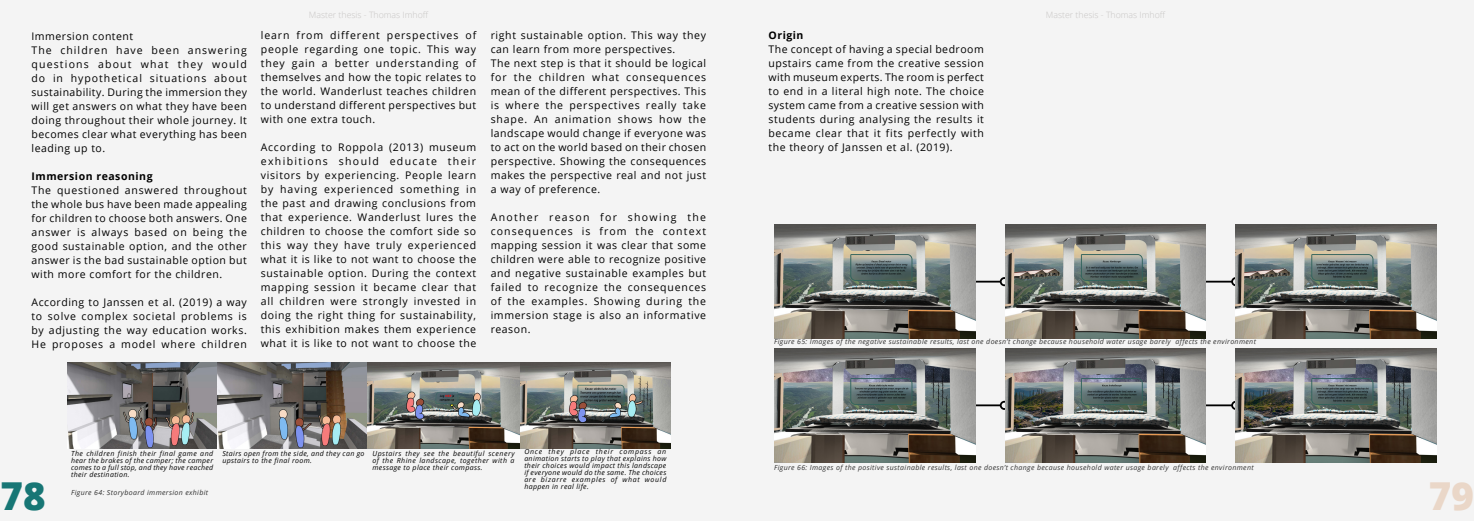
<style>
.page{position:relative;width:1474px;height:521px;background:#fff}
.page>*{position:absolute;margin:0;border:0;box-sizing:border-box;transform-origin:0 0}
.t1{font:800 38.5px "Open Sans";color:#177675}
.t2{font:800 38.5px "Open Sans";color:#ead7c8}
.t3{font:10.5px/14px "Open Sans";letter-spacing:.05em;color:#000;text-align:justify}
.t4{font:700 10.5px "Open Sans";letter-spacing:.05em;color:#000}
.t5{font:300 8.75px "Open Sans";color:#c7c5c4}
.t6{font:italic 7px/7px "Open Sans";letter-spacing:.05em;color:#000;text-align:justify}
.t7{font:italic 7px "Open Sans";letter-spacing:.05em;color:#323232}
</style>
<div class="page">
<div style="left:0;top:0;width:736px;height:520px;background:#f4f4f4"></div>
<div style="left:737px;top:0;width:736px;height:520px;background:#f4f4f4"></div>
<img style="left:68px;top:362px;width:602px;height:86px">
<hr style="left:1185px;top:281px;width:47px;height:1px;background:#000">
<div style="left:1231px;top:277px;width:9px;height:9px;border:2px solid #000;border-radius:50%"></div>
<hr style="left:954px;top:404px;width:46px;height:2px;background:#000">
<div style="left:999px;top:401px;width:9px;height:9px;border:2px solid #000;border-radius:50%"></div>
<hr style="left:1185px;top:404px;width:47px;height:2px;background:#000">
<div style="left:1231px;top:401px;width:9px;height:9px;border:2px solid #000;border-radius:50%"></div>
<hr style="left:954px;top:281px;width:46px;height:1px;background:#000">
<div style="left:999px;top:277px;width:9px;height:9px;border:2px solid #000;border-radius:50%"></div>
<img style="left:774px;top:224px;width:201px;height:115px">
<img style="left:774px;top:348px;width:201px;height:114px">
<img style="left:1005px;top:224px;width:200px;height:115px">
<img style="left:1005px;top:348px;width:200px;height:114px">
<img style="left:1235px;top:224px;width:201px;height:115px">
<img style="left:1235px;top:348px;width:201px;height:114px">
<p class="t3" style="left:32px;top:28px;width:217px;text-align:left">Immersion content<br>The children have been answering questions about what they would do in hypothetical situations about sustainability. During the immersion they will get answers on what they have been doing throughout their whole journey. It becomes clear what everything has been leading up to.</p>
<p class="t4" style="left:32px;top:168px;width:123px">Immersion reasoning</p>
<p class="t3" style="left:32px;top:182px;width:217px">The questioned answered throughout the whole bus have been made appealing for children to choose both answers. One answer is always based on being the good sustainable option, and the other answer is the bad sustainable option but with more comfort for the children.</p>
<p class="t3" style="left:32px;top:294px;width:217px">According to Janssen et al. (2019) a way to solve complex societal problems is by adjusting the way education works.<br>He proposes a model where children</p>
<p class="t5" style="left:309px;top:9px;width:121px">Master thesis - Thomas Imhoff</p>
<p class="t5" style="left:1045px;top:9px;width:121px">Master thesis - Thomas Imhoff</p>
<p class="t3" style="left:261px;top:28px;width:217px">learn from different perspectives of people regarding one topic. This way they gain a better understanding of themselves and how the topic relates to the world. Wanderlust teaches children to understand different perspectives but with one extra touch.</p>
<p class="t3" style="left:261px;top:140px;width:217px">According to Roppola (2013) museum exhibitions should educate their visitors by experiencing. People learn by having experienced something in the past and drawing conclusions from that experience. Wanderlust lures the children to choose the comfort side so this way they have truly experienced what it is like to not want to choose the sustainable option. During the context mapping session it became clear that all children were strongly invested in doing the right thing for sustainability, this exhibition makes them experience what it is like to not want to choose the</p>
<p class="t3" style="left:490px;top:28px;width:217px;text-align:left">right sustainable option. This way they can learn from more perspectives.<br>The next step is that it should be logical for the children what consequences mean of the different perspectives. This is where the perspectives really take shape. An animation shows how the landscape would change if everyone was to act on the world based on their chosen perspective. Showing the consequences makes the perspective real and not just a way of preference.</p>
<p class="t3" style="left:490px;top:210px;width:217px">Another reason for showing the consequences is from the context mapping session it was clear that some children were able to recognize positive and negative sustainable examples but failed to recognize the consequences of the examples. Showing during the immersion stage is also an informative reason.</p>
<p class="t4" style="left:768px;top:28px;width:36px">Origin</p>
<p class="t3" style="left:768px;top:42px;width:217px">The concept of having a special bedroom upstairs came from the creative session with museum experts. The room is perfect to end in a literal high note. The choice system came from a creative session with students during analysing the results it became clear that it fits perfectly with the theory of Janssen et al. (2019).</p>
<p class="t7" style="left:774px;top:336px;width:483px">Figure 65: Images of the negative sustainable results, last one doesn’t change because household water usage barely affects the environment</p>
<p class="t6" style="left:71px;top:450px;width:144px">The children finish their final game and hear the brakes of the camper; the camper comes to a full stop, and they have reached their destination.</p>
<p class="t6" style="left:222px;top:450px;width:143px">Stairs open from the side, and they can go upstairs to the final room.</p>
<p class="t6" style="left:372px;top:450px;width:144px">Upstairs they see the beautiful scenery of the Rhine landscape, together with a message to place their compass.</p>
<p class="t6" style="left:524px;top:447px;width:143px">Once they place their compass an animation starts to play that explains how their choices would impact this landscape if everyone would do the same. The choices are bizarre examples of what would happen in real life.</p>
<p class="t7" style="left:774px;top:463px;width:481px">Figure 66: Images of the positive sustainable results, last one doesn’t change because household water usage barely affects the environment</p>
<h1 class="t1" style="left:0;top:466px;width:47px">78</h1>
<h1 class="t2" style="left:1428px;top:466px;width:47px">79</h1>
<p class="t7" style="left:71px;top:487px;width:139px">Figure 64: Storyboard immersion exhibit</p>
</div>
